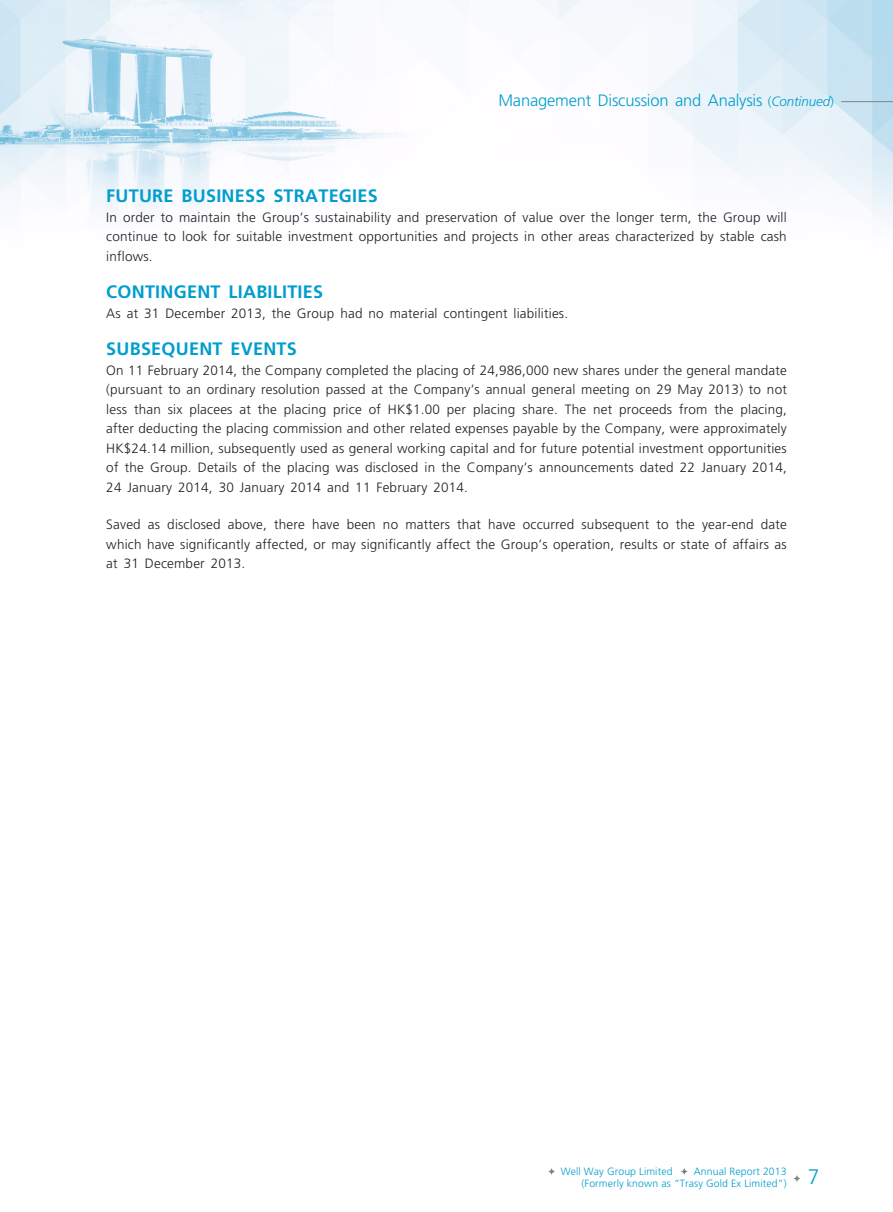
<style>
.page{position:relative;width:893px;height:1212px;background:#fff}
.page>*{position:absolute;margin:0;border:0;box-sizing:border-box;transform-origin:0 0}
.t1{font:300 21px "Frutiger LT Std";color:#009dcd}
._03_H1{font:700 18px "Frutiger LT Std";letter-spacing:.015em;color:#009dcd}
.t2{font:300 16.5px "Frutiger LT Std";letter-spacing:-.01em;color:#009dcd}
._01_Body_Text{font:300 13.5px/19.5px "Frutiger LT Std";letter-spacing:.015em;color:#231f20;text-align:justify}
.t3{font:300 10.5px/12px "Frutiger LT Std";letter-spacing:.01em;color:#009dcd;text-align:right}
.s1{font-size:13.5px}
.s2{font-style:italic;font-size:13.5px}
</style>
<div class="page">
<img style="left:0;top:0;width:893px;height:221px">
<hr style="left:841px;top:101px;width:52px;height:1px;background:#808285">
<svg style="left:793px;top:1174px;width:8px;height:9px"></svg>
<svg style="left:547px;top:1167px;width:9px;height:8px"></svg>
<svg style="left:680px;top:1167px;width:8px;height:8px"></svg>
<p class="t2" style="left:498px;top:91px;width:337px">Management Discussion and Analysis <span class="s1">(</span><span class="s2">Continued</span><span class="s1">)</span></p>
<p class="_03_H1" style="left:106px;top:185px;width:273px">FUTURE BUSINESS STRATEGIES</p>
<p class="_01_Body_Text" style="left:106px;top:207px;width:682px">In order to maintain the Group’s sustainability and preservation of value over the longer term, the Group will continue to look for suitable investment opportunities and projects in other areas characterized by stable cash inflows.</p>
<p class="_03_H1" style="left:106px;top:281px;width:218px">CONTINGENT LIABILITIES</p>
<p class="_01_Body_Text" style="left:106px;top:303px;width:463px">As at 31 December 2013, the Group had no material contingent liabilities.</p>
<p class="_03_H1" style="left:106px;top:338px;width:192px">SUBSEQUENT EVENTS</p>
<p class="_01_Body_Text" style="left:106px;top:360px;width:682px">On 11 February 2014, the Company completed the placing of 24,986,000 new shares under the general mandate (pursuant to an ordinary resolution passed at the Company’s annual general meeting on 29 May 2013) to not less than six placees at the placing price of HK$1.00 per placing share. The net proceeds from the placing, after deducting the placing commission and other related expenses payable by the Company, were approximately HK$24.14 million, subsequently used as general working capital and for future potential investment opportunities of the Group. Details of the placing was disclosed in the Company’s announcements dated 22 January 2014, 24 January 2014, 30 January 2014 and 11 February 2014.</p>
<p class="_01_Body_Text" style="left:106px;top:515px;width:682px">Saved as disclosed above, there have been no matters that have occurred subsequent to the year-end date which have significantly affected, or may significantly affect the Group’s operation, results or state of affairs as at 31 December 2013.</p>
<p class="t3" style="left:561px;top:1165px;width:113px">Well Way Group Limited</p>
<p class="t3" style="left:582px;top:1165px;width:207px">Annual Report 2013<br>(Formerly known as “Trasy Gold Ex Limited”)</p>
<h1 class="t1" style="left:808px;top:1165px;width:13px">7</h1>
</div>
